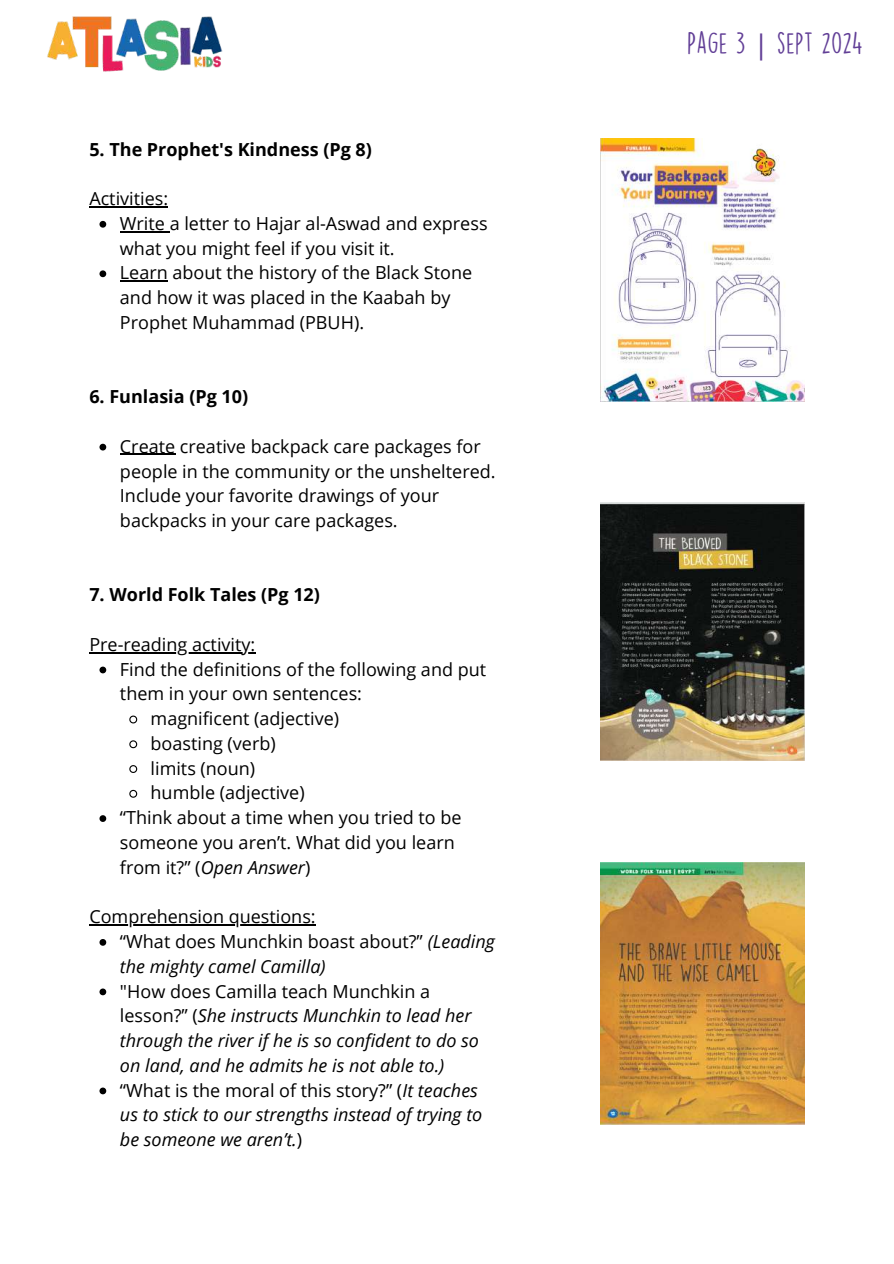
<style>
.page{position:relative;width:894px;height:1264px;background:#fff}
.page>*{position:absolute;margin:0;border:0;box-sizing:border-box;transform-origin:0 0}
.t1{font:27px "DK Lemon Yellow Sun";color:#613e96}
.t2{font:18px/24.8px "Open Sans";color:#000}
.t3{font:italic 18px/24.8px "Open Sans";color:#000}
.t4{font:700 18px "Open Sans";color:#000}
.s1{font-style:italic}
.s2{font-style:normal}
.s3{font-family:"Noto Sans"}
</style>
<div class="page">
<img style="left:47px;top:16px;width:176px;height:56px">
<img style="left:600px;top:862px;width:204px;height:262px">
<img style="left:600px;top:138px;width:204px;height:263px">
<hr style="left:89px;top:206px;width:79px;height:1px;background:#000">
<svg style="left:99px;top:221px;width:7px;height:7px"></svg>
<hr style="left:120px;top:231px;width:50px;height:1px;background:#000">
<svg style="left:99px;top:270px;width:7px;height:7px"></svg>
<hr style="left:120px;top:280px;width:48px;height:2px;background:#000">
<svg style="left:99px;top:444px;width:7px;height:6px"></svg>
<hr style="left:120px;top:454px;width:55px;height:1px;background:#000">
<hr style="left:89px;top:652px;width:166px;height:1px;background:#000">
<svg style="left:99px;top:666px;width:7px;height:7px"></svg>
<svg style="left:129px;top:715px;width:9px;height:9px"></svg>
<svg style="left:129px;top:740px;width:9px;height:9px"></svg>
<svg style="left:129px;top:765px;width:9px;height:8px"></svg>
<svg style="left:129px;top:789px;width:9px;height:9px"></svg>
<svg style="left:99px;top:815px;width:7px;height:7px"></svg>
<hr style="left:89px;top:924px;width:227px;height:1px;background:#000">
<svg style="left:99px;top:939px;width:7px;height:6px"></svg>
<svg style="left:99px;top:988px;width:7px;height:7px"></svg>
<svg style="left:99px;top:1087px;width:7px;height:7px"></svg>
<img style="left:600px;top:502px;width:204px;height:258px">
<p class="t4" style="left:89px;top:136px;width:284px">5. The Prophet's Kindness (Pg 8)</p>
<p class="t2" style="left:120px;top:186px;width:369px;text-indent:-31px">Activities:<br>Write a letter to Hajar al-Aswad and express what you might feel if you visit it.<br>Learn about the history of the Black Stone and how it was placed in the Kaabah by<br>Prophet Muhammad (PBUH).</p>
<p class="t4" style="left:89px;top:384px;width:160px">6. Funlasia (Pg 10)</p>
<p class="t2" style="left:120px;top:433px;width:377px">Create creative backpack care packages for people in the community or the unsheltered.<br>Include your favorite drawings of your backpacks in your care packages.</p>
<p class="t4" style="left:89px;top:582px;width:232px">7. World Folk Tales (Pg 12)</p>
<p class="t2" style="left:89px;top:631px;width:167px">Pre-reading activity:</p>
<p class="t2" style="left:120px;top:656px;width:367px">Find the definitions of the following and put</p>
<p class="t2" style="left:120px;top:681px;width:243px">them in your own sentences:</p>
<p class="t2" style="left:150px;top:705px;width:190px">magnificent (adjective)</p>
<p class="t2" style="left:150px;top:730px;width:126px">boasting (verb)</p>
<p class="t2" style="left:150px;top:755px;width:106px">limits (noun)</p>
<p class="t2" style="left:150px;top:780px;width:155px">humble (adjective)</p>
<p class="t2" style="left:120px;top:804px;width:343px">“Think about a time when you tried to be</p>
<p class="t2" style="left:120px;top:829px;width:336px">someone you aren’t. What did you learn</p>
<p class="t2" style="left:120px;top:854px;width:192px">from it?” (<span class="s1">Open Answer</span>)</p>
<p class="t2" style="left:120px;top:903px;width:376px;text-indent:-31px">Comprehension questions:<br>“What does Munchkin boast about?” <span class="s1">(Leading the mighty camel Camilla)</span></p>
<p class="t3" style="left:120px;top:978px;width:363px"><span class="s2">"How does Camilla teach Munchkin a lesson?” (</span>She instructs Munchkin to lead her through the river if he is so confident to do so on land, and he admits he is not able to.) <span class="s2">“What is the moral of this story?” (</span>It teaches us to stick to our strengths instead of trying to be someone we aren’t.<span class="s2">)</span></p>
<h1 class="t1" style="left:687px;top:29px;width:177px">PAGE 3 <span class="s3">|</span> SEPT 2024</h1>
</div>
